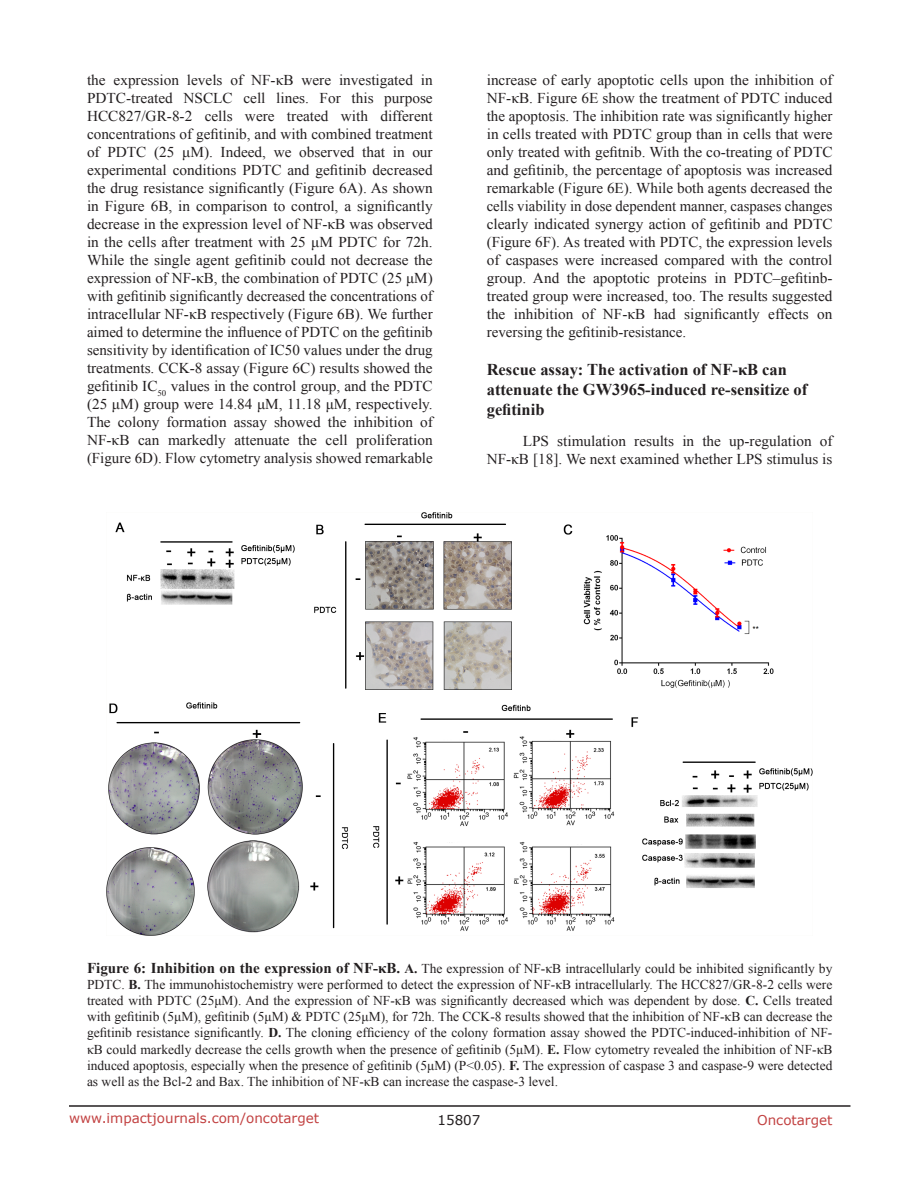
<style>
.page{position:relative;width:918px;height:1188px;background:#fff}
.page>*{position:absolute;margin:0;border:0;box-sizing:border-box;transform-origin:0 0}
.SubHeading{font:700 16.5px/19.8px "Times New Roman";color:#231f20}
.BodyText{font:15px/18px "Times New Roman";color:#231f20;text-align:justify}
.figuretext{font:13.5px/16.2px "Times New Roman";color:#231f20;text-align:justify}
.t1{font:13.5px "Verdana";color:#c24141}
.t2{font:13.5px "Verdana";color:#231f20}
.s1{font-weight:700;font-size:15px}
.s2{font-weight:700}
</style>
<div class="page">
<hr style="left:69px;top:1105px;width:781px;height:2px;background:#231f20">
<img style="left:107px;top:513px;width:706px;height:422px">
<p class="BodyText" style="left:87px;top:71px;width:347px">the expression levels of NF-κB were investigated in PDTC-treated NSCLC cell lines. For this purpose HCC827/GR-8-2 cells were treated with different concentrations of gefitinib, and with combined treatment of PDTC (25 μM). Indeed, we observed that in our experimental conditions PDTC and gefitinib decreased the drug resistance significantly (Figure 6A). As shown in Figure 6B, in comparison to control, a significantly decrease in the expression level of NF-κB was observed in the cells after treatment with 25 μM PDTC for 72h.<br>While the single agent gefitinib could not decrease the expression of NF-κB, the combination of PDTC (25 μM) with gefitinib significantly decreased the concentrations of intracellular NF-κB respectively (Figure 6B). We further aimed to determine the influence of PDTC on the gefitinib sensitivity by identification of IC50 values under the drug treatments. CCK-8 assay (Figure 6C) results showed the gefitinib IC<sub>50</sub> values in the control group, and the PDTC (25 μM) group were 14.84 μM, 11.18 μM, respectively.<br>The colony formation assay showed the inhibition of NF-κB can markedly attenuate the cell proliferation (Figure 6D). Flow cytometry analysis showed remarkable</p>
<p class="BodyText" style="left:487px;top:71px;width:347px">increase of early apoptotic cells upon the inhibition of NF-κB. Figure 6E show the treatment of PDTC induced the apoptosis. The inhibition rate was significantly higher in cells treated with PDTC group than in cells that were only treated with gefitnib. With the co-treating of PDTC and gefitinib, the percentage of apoptosis was increased remarkable (Figure 6E). While both agents decreased the cells viability in dose dependent manner, caspases changes clearly indicated synergy action of gefitinib and PDTC (Figure 6F). As treated with PDTC, the expression levels of caspases were increased compared with the control group. And the apoptotic proteins in PDTC–gefitinb&shy;treated group were increased, too. The results suggested the inhibition of NF-κB had significantly effects on reversing the gefitinib-resistance.</p>
<p class="SubHeading" style="left:487px;top:359px;width:322px">Rescue assay: The activation of NF-κB can attenuate the GW3965-induced re-sensitize of gefitinib</p>
<p class="BodyText" style="left:487px;top:432px;width:347px;text-align:right">LPS stimulation results in the up-regulation of<br>NF-κB [18]. We next examined whether LPS stimulus is</p>
<p class="figuretext" style="left:87px;top:960px;width:747px"><span class="s1">Figure 6: Inhibition on the expression of NF-κB.</span> <span class="s2">A.</span> The expression of NF-κB intracellularly could be inhibited significantly by PDTC. <span class="s2">B.</span> The immunohistochemistry were performed to detect the expression of NF-κB intracellularly. The HCC827/GR-8-2 cells were treated with PDTC (25μM). And the expression of NF-κB was significantly decreased which was dependent by dose. <span class="s2">C.</span> Cells treated with gefitinib (5μM), gefitinib (5μM) &amp; PDTC (25μM), for 72h. The CCK-8 results showed that the inhibition of NF-κB can decrease the gefitinib resistance significantly. <span class="s2">D.</span> The cloning efficiency of the colony formation assay showed the PDTC-induced-inhibition of NF&shy;κB could markedly decrease the cells growth when the presence of gefitinib (5μM). <span class="s2">E.</span> Flow cytometry revealed the inhibition of NF-κB induced apoptosis, especially when the presence of gefitinib (5μM) (P&lt;0.05). <span class="s2">F.</span> The expression of caspase 3 and caspase-9 were detected as well as the Bcl-2 and Bax. The inhibition of NF-κB can increase the caspase-3 level.</p>
<p class="t1" style="left:69px;top:1109px;width:252px">www.impactjournals.com/oncotarget</p>
<p class="t2" style="left:438px;top:1111px;width:44px">15807</p>
<p class="t1" style="left:757px;top:1111px;width:77px">Oncotarget</p>
</div>
